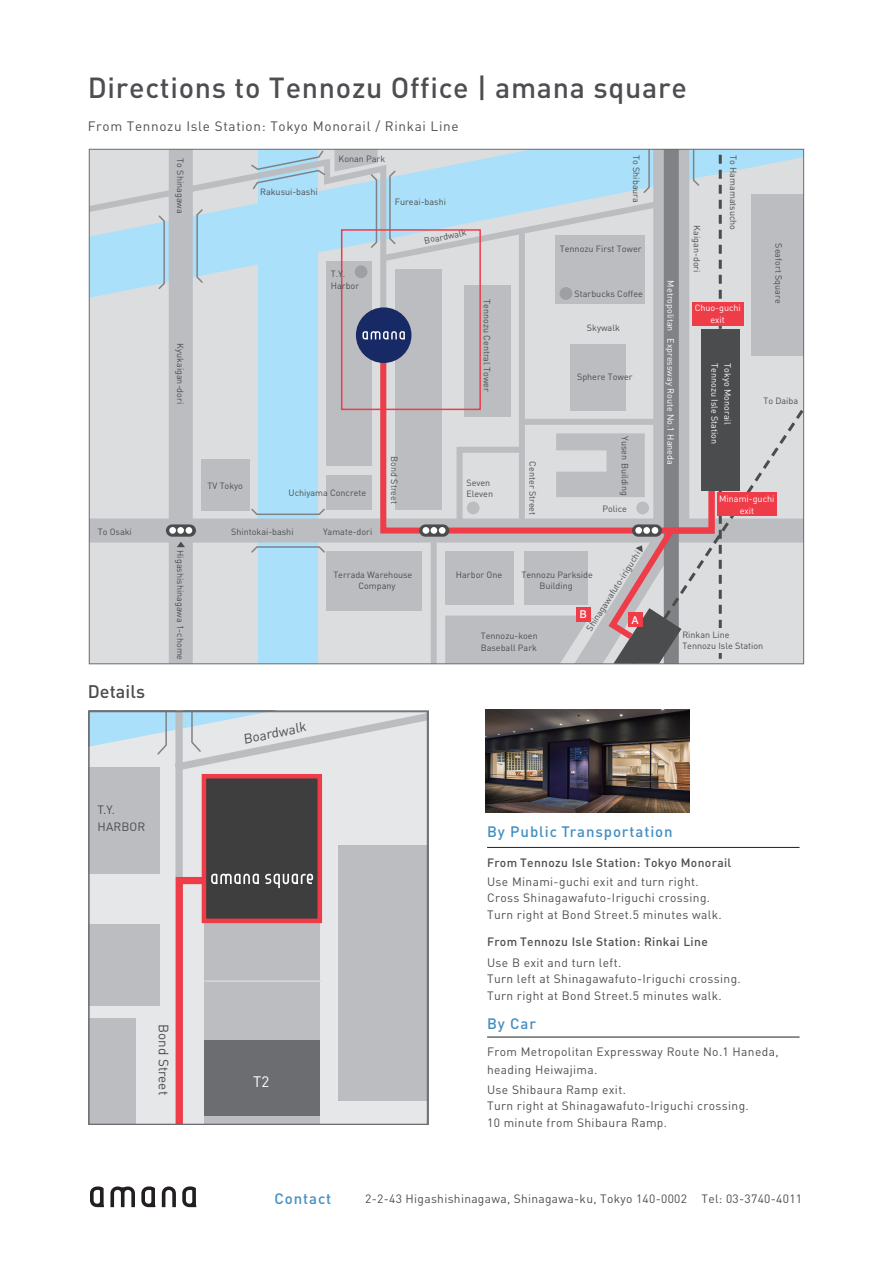
<style>
.page{position:relative;width:893px;height:1263px;background:#fff}
.page>*{position:absolute;margin:0;border:0;box-sizing:border-box;transform-origin:0 0}
.t1{font:500 28.65px "DIN";letter-spacing:.025em;color:#4d4e51}
.t2{font:500 18px "DIN";letter-spacing:.005em;color:#4b4c4d}
.t3{font:500 15px "DIN";letter-spacing:.06em;color:#438ec1}
.t4{font:15px "DIN";color:#fff}
.t5{font:13.5px "DIN";letter-spacing:.05em;color:#4d4e51}
.t6{font:13.5px "DIN";color:#4b4c4d}
.t7{font:12px/16.5px "DIN";letter-spacing:.03em;color:#4d4e51}
.t8{font:12px "DIN Medium Alternate";letter-spacing:.03em;color:#4d4e51}
.t9{font:12px/17.1px "DIN";letter-spacing:.01em;color:#4b4c4d}
.t10{font:700 10.65px "Futo Go B101 Pro";color:#fff}
.t11{font:9px/11.7px "DIN";color:#4b4c4d}
.t12{font:9px/11.7px "DIN";color:#fff;text-align:center}
</style>
<div class="page">
<img style="left:485px;top:710px;width:204px;height:102px">
<div style="left:89px;top:149px;width:715px;height:515px;background:#dcdddf"></div>
<svg style="left:722px;top:151px;width:80px;height:189px"></svg>
<div style="left:258px;top:149px;width:60px;height:515px;background:#aae0f9"></div>
<div style="left:89px;top:518px;width:715px;height:24px;background:#bcbdc0"></div>
<div style="left:169px;top:149px;width:24px;height:515px;background:#bcbdc0"></div>
<svg style="left:91px;top:159px;width:243px;height:375px"></svg>
<svg style="left:250px;top:507px;width:76px;height:9px"></svg>
<svg style="left:250px;top:151px;width:76px;height:40px"></svg>
<svg style="left:157px;top:214px;width:9px;height:76px"></svg>
<svg style="left:196px;top:208px;width:8px;height:76px"></svg>
<svg style="left:251px;top:546px;width:74px;height:7px"></svg>
<svg style="left:722px;top:358px;width:80px;height:185px"></svg>
<div style="left:327px;top:551px;width:95px;height:60px;background:#bcbdc0"></div>
<div style="left:752px;top:194px;width:52px;height:161px;background:#bcbdc0"></div>
<div style="left:327px;top:261px;width:45px;height:204px;background:#bcbdc0"></div>
<div style="left:201px;top:459px;width:48px;height:51px;background:#bcbdc0"></div>
<div style="left:327px;top:476px;width:45px;height:34px;background:#bcbdc0"></div>
<div style="left:692px;top:302px;width:51px;height:23px;background:#ee3d49"></div>
<div style="left:717px;top:493px;width:60px;height:23px;background:#ee3d49"></div>
<svg style="left:177px;top:542px;width:8px;height:5px"></svg>
<svg style="left:166px;top:524px;width:30px;height:13px"></svg>
<div style="left:169px;top:527px;width:7px;height:7px;background:#fff;border-radius:50%"></div>
<div style="left:177px;top:527px;width:7px;height:7px;background:#fff;border-radius:50%"></div>
<div style="left:186px;top:527px;width:6px;height:7px;background:#fff;border-radius:50%"></div>
<svg style="left:334px;top:149px;width:388px;height:515px"></svg>
<div style="left:701px;top:329px;width:38px;height:162px;background:#4b4c4d"></div>
<svg style="left:90px;top:1186px;width:106px;height:21px"></svg>
<div style="left:341px;top:229px;width:140px;height:181px;border:2px solid #ee3d49"></div>
<svg style="left:91px;top:713px;width:335px;height:409px;background:#e2e5e9"></svg>
<div style="left:175px;top:711px;width:8px;height:413px;background:#bcbdc0"></div>
<div style="left:338px;top:845px;width:90px;height:255px;background:#bcbdc0"></div>
<div style="left:204px;top:907px;width:116px;height:217px;background:#bcbdc0"></div>
<div style="left:204px;top:1040px;width:116px;height:75px;background:#6c6d70"></div>
<div style="left:89px;top:1019px;width:47px;height:105px;background:#bcbdc0"></div>
<div style="left:89px;top:924px;width:70px;height:81px;background:#bcbdc0"></div>
<svg style="left:156px;top:713px;width:270px;height:63px;background:#dce0e3"></svg>
<div style="left:89px;top:767px;width:70px;height:107px;background:#bcbdc0"></div>
<div style="left:202px;top:774px;width:120px;height:149px;background:#3e3e3f;border:4px solid #ee3d49"></div>
<svg style="left:172px;top:873px;width:141px;height:250px"></svg>
<div style="left:89px;top:710px;width:340px;height:415px;border:1px solid #6c6d70"></div>
<div style="left:682px;top:628px;width:86px;height:25px;background:#dcdddf"></div>
<hr style="left:487px;top:847px;width:312px;height:1px;background:#221f1f">
<hr style="left:487px;top:1037px;width:312px;height:1px;background:#221f1f">
<hr style="left:206px;top:981px;width:116px;height:1px;background:#d6d9df">
<h1 class="t1" style="left:88px;top:69px;width:601px">Directions to Tennozu Office | amana square</h1>
<h3 class="t5" style="left:88px;top:117px;width:372px">From Tennozu Isle Station: Tokyo Monorail / Rinkai Line</h3>
<p class="t11" style="left:186px;top:158px;width:57px;rotate:90deg">To Shinagawa</p>
<p class="t11" style="left:186px;top:343px;width:63px;rotate:90deg">Kyukaigan-dori</p>
<p class="t11" style="left:260px;top:185px;width:59px">Rakusui-bashi</p>
<p class="t11" style="left:338px;top:152px;width:48px">Konan Park</p>
<p class="t11" style="left:331px;top:268px;width:30px">T.Y.<br>Harbor</p>
<p class="t11" style="left:395px;top:195px;width:53px">Fureai-bashi</p>
<p class="t11" style="left:423px;top:234px;width:44px;rotate:-11deg">Boardwalk</p>
<p class="t11" style="left:493px;top:299px;width:94px;rotate:90deg">Tennozu Central Tower</p>
<p class="t11" style="left:208px;top:480px;width:37px">TV Tokyo</p>
<p class="t11" style="left:288px;top:487px;width:79px">Uchiyama Concrete</p>
<p class="t11" style="left:400px;top:456px;width:49px;rotate:90deg">Bond Street</p>
<p class="t11" style="left:466px;top:476px;width:28px">Seven<br>Eleven</p>
<p class="t11" style="left:98px;top:526px;width:36px">To Osaki</p>
<p class="t11" style="left:323px;top:526px;width:51px">Yamate-dori</p>
<p class="t11" style="left:231px;top:526px;width:64px">Shintokai-bashi</p>
<p class="t11" style="left:539px;top:461px;width:55px;rotate:90deg">Center Street</p>
<p class="t11" style="left:642px;top:155px;width:49px;rotate:90deg">To Shibaura</p>
<p class="t11" style="left:739px;top:155px;width:76px;rotate:90deg">To Hamamatsucho</p>
<p class="t11" style="left:703px;top:225px;width:49px;rotate:90deg">Kaigan-dori</p>
<p class="t11" style="left:785px;top:243px;width:61px;rotate:90deg">Seafort Square</p>
<p class="t11" style="left:560px;top:243px;width:83px">Tennozu First Tower</p>
<p class="t12" style="left:677px;top:280px;width:186px;rotate:90deg">Metropolitan Expressway Route No.1 Haneda</p>
<p class="t11" style="left:575px;top:288px;width:70px">Starbucks Coffee</p>
<p class="t12" style="left:695px;top:302px;width:48px">Chuo-guchi exit</p>
<p class="t11" style="left:587px;top:322px;width:34px">Skywalk</p>
<p class="t12" style="left:721px;top:363px;width:82px;rotate:90deg">Tennozu Isle Station</p>
<p class="t12" style="left:734px;top:363px;width:62px;rotate:90deg">Tokyo Monorail</p>
<p class="t11" style="left:577px;top:371px;width:57px">Sphere Tower</p>
<p class="t11" style="left:763px;top:394px;width:36px">To Daiba</p>
<p class="t11" style="left:631px;top:436px;width:61px;rotate:90deg">Yusen Building</p>
<p class="t12" style="left:719px;top:493px;width:57px">Minami-guchi</p>
<p class="t11" style="left:602px;top:503px;width:26px">Police</p>
<p class="t12" style="left:740px;top:505px;width:16px">exit</p>
<h2 class="t2" style="left:88px;top:679px;width:59px">Details</h2>
<p class="t11" style="left:186px;top:550px;width:112px;rotate:90deg">Higashishinagawa 1-chome</p>
<p class="t11" style="left:584px;top:627px;width:94px;rotate:-58deg">Shinagawafuto-iriguchi</p>
<p class="t11" style="left:456px;top:568px;width:48px">Harbor One</p>
<p class="t11" style="left:358px;top:568px;width:56px;text-indent:-25px">Terrada Warehouse<br>Company</p>
<p class="t11" style="left:521px;top:568px;width:73px;text-align:center">Tennozu Parkside<br>Building</p>
<p class="t10" style="left:580px;top:605px;width:9px">B</p>
<p class="t10" style="left:631px;top:611px;width:9px">A</p>
<p class="t11" style="left:481px;top:630px;width:59px">Tennozu-koen<br>Baseball Park</p>
<h3 class="t6" style="left:242px;top:731px;width:65px;rotate:-12deg">Boardwalk</h3>
<p class="t11" style="left:682px;top:628px;width:82px">Rinkan Line<br>Tennozu Isle Station</p>
<h3 class="t9" style="left:98px;top:800px;width:49px">T.Y.<br>HARBOR</h3>
<h3 class="t6" style="left:172px;top:1024px;width:72px;rotate:90deg">Bond Street</h3>
<h3 class="t4" style="left:253px;top:1072px;width:18px">T2</h3>
<h3 class="t3" style="left:487px;top:822px;width:187px">By Public Transportation</h3>
<h3 class="t8" style="left:487px;top:854px;width:246px">From Tennozu Isle Station: Tokyo Monorail</h3>
<h3 class="t7" style="left:487px;top:873px;width:236px">Use Minami-guchi exit and turn right.<br>Cross Shinagawafuto-Iriguchi crossing.<br>Turn right at Bond Street.5 minutes walk.</h3>
<h3 class="t8" style="left:487px;top:934px;width:222px">From Tennozu Isle Station: Rinkai Line</h3>
<h3 class="t7" style="left:487px;top:954px;width:255px">Use B exit and turn left.<br>Turn left at Shinagawafuto-Iriguchi crossing.<br>Turn right at Bond Street.5 minutes walk.</h3>
<h3 class="t3" style="left:487px;top:1013px;width:50px">By Car</h3>
<h3 class="t7" style="left:487px;top:1043px;width:293px;line-height:18px">From Metropolitan Expressway Route No.1 Haneda, heading Heiwajima.</h3>
<h3 class="t7" style="left:487px;top:1081px;width:263px">Use Shibaura Ramp exit.<br>Turn right at Shinagawafuto-Iriguchi crossing.<br>10 minute from Shibaura Ramp.</h3>
<h3 class="t3" style="left:275px;top:1189px;width:58px">Contact</h3>
<h3 class="t7" style="left:365px;top:1190px;width:438px">2-2-43 Higashishinagawa, Shinagawa-ku, Tokyo 140-0002 Tel: 03-3740-4011</h3>
</div>
